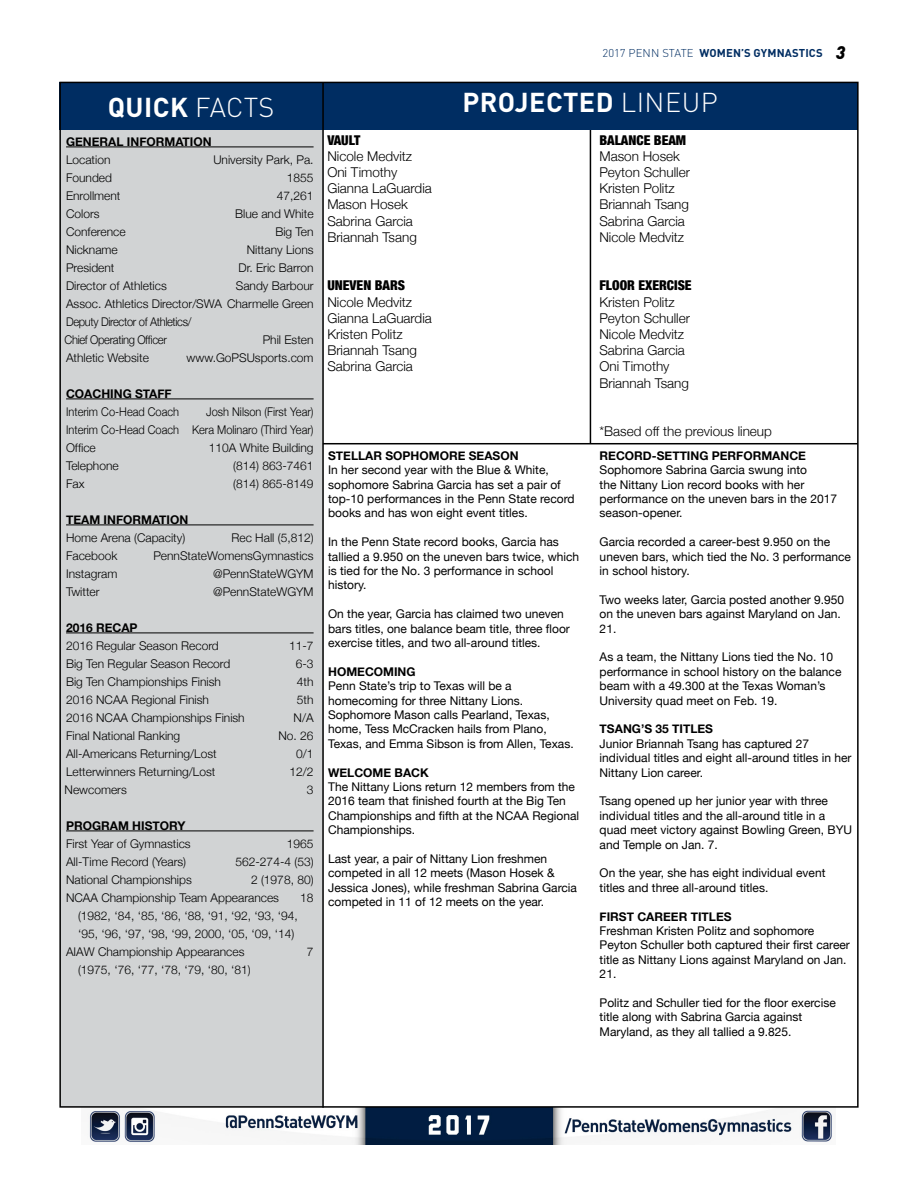
<style>
.page{position:relative;width:918px;height:1188px;background:#fff}
.page>*{position:absolute;margin:0;border:0;box-sizing:border-box;transform-origin:0 0}
.t1{font:700 27px "DIN Pro";letter-spacing:.02em;color:#fff}
.t2{font:300 13.5px/16.2px "Helvetica Neue";color:#000}
.t3{font:900 condensed 13.5px "Helvetica Neue";color:#000}
.t4{font:12px/14.4px "Helvetica Neue";color:#000}
.t5{font:300 12px/18px "Helvetica Neue";color:#000}
.t6{font:700 12px "Helvetica Neue";color:#000}
.t7{font:300 12px/18px "Helvetica Neue";color:#000;text-align:justify;scale:.92 1}
.t8{font:700 11.25px "DIN Pro";letter-spacing:.01em;color:#002d62}
.s1{font-weight:300}
.s2{font-weight:900;font-style:italic;font-size:18px;color:#000}
</style>
<div class="page">
<img style="left:88px;top:1108px;width:744px;height:36px">
<div style="left:60px;top:130px;width:263px;height:977px;background:#d1d3d4"></div>
<hr style="left:66px;top:147px;width:248px;height:1px;background:#000">
<hr style="left:66px;top:399px;width:248px;height:1px;background:#000">
<hr style="left:66px;top:525px;width:248px;height:1px;background:#000">
<hr style="left:66px;top:633px;width:248px;height:1px;background:#000">
<hr style="left:66px;top:831px;width:248px;height:1px;background:#000">
<hr style="left:590px;top:130px;width:1px;height:314px;background:#000">
<div style="left:323px;top:83px;width:534px;height:47px;background:#002d62"></div>
<div style="left:59px;top:83px;width:264px;height:47px;background:#002d62"></div>
<hr style="left:322px;top:83px;width:2px;height:1025px;background:#000">
<hr style="left:323px;top:443px;width:535px;height:1px;background:#000">
<p class="t8" style="left:603px;top:44px;width:244px"><span class="s1">2017 PENN STATE</span> WOMEN’S GYMNASTICS <span class="s2">3</span></p>
<h1 class="t1" style="left:108px;top:84px;width:168px">QUICK <span class="s1">FACTS</span></h1>
<h1 class="t1" style="left:462px;top:80px;width:257px">PROJECTED <span class="s1">LINEUP</span></h1>
<p class="t6" style="left:66px;top:134px;width:147px">GENERAL INFORMATION</p>
<p class="t5" style="left:66px;top:150px;width:46px">Location</p>
<p class="t5" style="left:213px;top:150px;width:102px">University Park, Pa.</p>
<p class="t5" style="left:66px;top:168px;width:48px">Founded</p>
<p class="t5" style="left:287px;top:168px;width:28px">1855</p>
<p class="t5" style="left:66px;top:186px;width:56px">Enrollment</p>
<p class="t5" style="left:277px;top:186px;width:38px">47,261</p>
<p class="t5" style="left:66px;top:204px;width:35px">Colors</p>
<p class="t5" style="left:235px;top:204px;width:80px">Blue and White</p>
<p class="t5" style="left:66px;top:222px;width:61px">Conference</p>
<p class="t5" style="left:275px;top:222px;width:40px">Big Ten</p>
<p class="t5" style="left:66px;top:240px;width:53px">Nickname</p>
<p class="t5" style="left:247px;top:240px;width:68px">Nittany Lions</p>
<p class="t5" style="left:66px;top:258px;width:50px">President</p>
<p class="t5" style="left:239px;top:258px;width:76px">Dr. Eric Barron</p>
<p class="t5" style="left:66px;top:276px;width:102px">Director of Athletics</p>
<p class="t5" style="left:65px;top:276px;width:250px;text-indent:171px">Sandy Barbour<br>Assoc. Athletics Director/SWA Charmelle Green<br>Deputy Director of Athletics/<br>Chief Operating Officer</p>
<p class="t5" style="left:263px;top:330px;width:52px">Phil Esten</p>
<p class="t5" style="left:66px;top:348px;width:84px">Athletic Website</p>
<p class="t5" style="left:187px;top:348px;width:128px">www.GoPSUsports.com</p>
<p class="t6" style="left:66px;top:386px;width:107px">COACHING STAFF</p>
<p class="t7" style="left:66px;top:402px;width:124px">Interim Co-Head Coach</p>
<p class="t7" style="left:66px;top:402px;width:271px;text-indent:140px">Josh Nilson (First Year)<br>Interim Co-Head Coach Kera Molinaro (Third Year)<br>Office</p>
<p class="t5" style="left:209px;top:438px;width:106px">110A White Building</p>
<p class="t5" style="left:66px;top:456px;width:54px">Telephone</p>
<p class="t5" style="left:233px;top:456px;width:82px">(814) 863-7461</p>
<p class="t5" style="left:66px;top:474px;width:20px">Fax</p>
<p class="t5" style="left:233px;top:474px;width:82px">(814) 865-8149</p>
<p class="t6" style="left:66px;top:512px;width:124px">TEAM INFORMATION</p>
<p class="t5" style="left:66px;top:528px;width:121px">Home Arena (Capacity)</p>
<p class="t5" style="left:232px;top:528px;width:84px">Rec Hall (5,812)</p>
<p class="t5" style="left:66px;top:546px;width:53px">Facebook</p>
<p class="t5" style="left:153px;top:546px;width:162px">PennStateWomensGymnastics</p>
<p class="t5" style="left:66px;top:564px;width:53px">Instagram</p>
<p class="t5" style="left:213px;top:564px;width:102px">@PennStateWGYM</p>
<p class="t5" style="left:66px;top:582px;width:35px">Twitter</p>
<p class="t5" style="left:213px;top:582px;width:102px">@PennStateWGYM</p>
<p class="t6" style="left:66px;top:620px;width:73px">2016 RECAP</p>
<p class="t5" style="left:66px;top:636px;width:154px">2016 Regular Season Record</p>
<p class="t5" style="left:289px;top:636px;width:26px">11-7</p>
<p class="t5" style="left:66px;top:654px;width:166px">Big Ten Regular Season Record</p>
<p class="t5" style="left:296px;top:654px;width:19px">6-3</p>
<p class="t5" style="left:66px;top:672px;width:156px">Big Ten Championships Finish</p>
<p class="t5" style="left:297px;top:672px;width:18px">4th</p>
<p class="t5" style="left:66px;top:690px;width:144px">2016 NCAA Regional Finish</p>
<p class="t5" style="left:297px;top:690px;width:18px">5th</p>
<p class="t5" style="left:66px;top:708px;width:180px">2016 NCAA Championships Finish</p>
<p class="t5" style="left:294px;top:708px;width:22px">N/A</p>
<p class="t5" style="left:66px;top:726px;width:116px">Final National Ranking</p>
<p class="t5" style="left:278px;top:726px;width:37px">No. 26</p>
<p class="t5" style="left:66px;top:744px;width:152px">All-Americans Returning/Lost</p>
<p class="t5" style="left:296px;top:744px;width:19px">0/1</p>
<p class="t5" style="left:66px;top:762px;width:151px">Letterwinners Returning/Lost</p>
<p class="t5" style="left:290px;top:762px;width:26px">12/2</p>
<p class="t5" style="left:65px;top:780px;width:64px">Newcomers</p>
<p class="t5" style="left:307px;top:780px;width:8px">3</p>
<p class="t6" style="left:66px;top:818px;width:121px">PROGRAM HISTORY</p>
<p class="t5" style="left:66px;top:834px;width:126px">First Year of Gymnastics</p>
<p class="t5" style="left:287px;top:834px;width:28px">1965</p>
<p class="t5" style="left:66px;top:852px;width:122px">All-Time Record (Years)</p>
<p class="t5" style="left:236px;top:852px;width:80px">562-274-4 (53)</p>
<p class="t5" style="left:66px;top:870px;width:127px">National Championships</p>
<p class="t5" style="left:66px;top:870px;width:249px;text-indent:185px">2 (1978, 80)<br>NCAA Championship Team Appearances</p>
<p class="t5" style="left:300px;top:888px;width:15px">18</p>
<p class="t5" style="left:78px;top:906px;width:221px">(1982, ‘84, ‘85, ‘86, ‘88, ‘91, ‘92, ‘93, ‘94,</p>
<p class="t5" style="left:78px;top:924px;width:218px">‘95, ‘96, ‘97, ‘98, ‘99, 2000, ‘05, ‘09, ‘14)</p>
<p class="t5" style="left:66px;top:942px;width:180px">AIAW Championship Appearances</p>
<p class="t5" style="left:307px;top:942px;width:8px">7</p>
<p class="t5" style="left:78px;top:960px;width:174px">(1975, ‘76, ‘77, ‘78, ‘79, ‘80, ‘81)</p>
<p class="t3" style="left:327px;top:132px;width:34px">VAULT</p>
<p class="t2" style="left:327px;top:148px;width:106px">Nicole Medvitz<br>Oni Timothy<br>Gianna LaGuardia<br>Mason Hosek<br>Sabrina Garcia<br>Briannah Tsang</p>
<p class="t3" style="left:327px;top:277px;width:79px">UNEVEN BARS</p>
<p class="t2" style="left:327px;top:293px;width:106px">Nicole Medvitz<br>Gianna LaGuardia<br>Kristen Politz<br>Briannah Tsang<br>Sabrina Garcia</p>
<p class="t6" style="left:328px;top:448px;width:192px">STELLAR SOPHOMORE SEASON</p>
<p class="t4" style="left:328px;top:463px;width:248px">In her second year with the Blue &amp; White, sophomore Sabrina Garcia has set a pair of top-10 performances in the Penn State record books and has won eight event titles.</p>
<p class="t4" style="left:328px;top:535px;width:253px">In the Penn State record books, Garcia has tallied a 9.950 on the uneven bars twice, which is tied for the No. 3 performance in school history.</p>
<p class="t4" style="left:328px;top:607px;width:243px">On the year, Garcia has claimed two uneven bars titles, one balance beam title, three floor exercise titles, and two all-around titles.</p>
<p class="t6" style="left:328px;top:664px;width:89px">HOMECOMING</p>
<p class="t4" style="left:328px;top:679px;width:247px">Penn State’s trip to Texas will be a homecoming for three Nittany Lions.<br>Sophomore Mason calls Pearland, Texas, home, Tess McCracken hails from Plano, Texas, and Emma Sibson is from Allen, Texas.</p>
<p class="t6" style="left:328px;top:765px;width:102px">WELCOME BACK</p>
<p class="t4" style="left:328px;top:779px;width:253px">The Nittany Lions return 12 members from the 2016 team that finished fourth at the Big Ten Championships and fifth at the NCAA Regional Championships.</p>
<p class="t4" style="left:328px;top:851px;width:250px">Last year, a pair of Nittany Lion freshmen competed in all 12 meets (Mason Hosek &amp; Jessica Jones), while freshman Sabrina Garcia competed in 11 of 12 meets on the year.</p>
<p class="t3" style="left:599px;top:132px;width:88px">BALANCE BEAM</p>
<p class="t2" style="left:599px;top:148px;width:92px">Mason Hosek<br>Peyton Schuller<br>Kristen Politz<br>Briannah Tsang<br>Sabrina Garcia<br>Nicole Medvitz</p>
<p class="t3" style="left:599px;top:277px;width:94px">FLOOR EXERCISE</p>
<p class="t2" style="left:599px;top:293px;width:92px">Kristen Politz<br>Peyton Schuller<br>Nicole Medvitz<br>Sabrina Garcia<br>Oni Timothy<br>Briannah Tsang</p>
<p class="t2" style="left:599px;top:423px;width:174px">*Based off the previous lineup</p>
<p class="t6" style="left:600px;top:448px;width:208px">RECORD-SETTING PERFORMANCE</p>
<p class="t4" style="left:600px;top:463px;width:239px">Sophomore Sabrina Garcia swung into<br>the Nittany Lion record books with her performance on the uneven bars in the 2017 season-opener.</p>
<p class="t4" style="left:600px;top:535px;width:253px">Garcia recorded a career-best 9.950 on the uneven bars, which tied the No. 3 performance in school history.</p>
<p class="t4" style="left:600px;top:592px;width:246px">Two weeks later, Garcia posted another 9.950 on the uneven bars against Maryland on Jan.<br>21.</p>
<p class="t4" style="left:600px;top:650px;width:243px">As a team, the Nittany Lions tied the No. 10 performance in school history on the balance beam with a 49.300 at the Texas Woman’s University quad meet on Feb. 19.</p>
<p class="t6" style="left:600px;top:722px;width:115px">TSANG’S 35 TITLES</p>
<p class="t4" style="left:600px;top:736px;width:253px">Junior Briannah Tsang has captured 27 individual titles and eight all-around titles in her<br>Nittany Lion career.</p>
<p class="t4" style="left:600px;top:794px;width:254px">Tsang opened up her junior year with three individual titles and the all-around title in a quad meet victory against Bowling Green, BYU and Temple on Jan. 7.</p>
<p class="t4" style="left:600px;top:866px;width:227px">On the year, she has eight individual event titles and three all-around titles.</p>
<p class="t6" style="left:600px;top:909px;width:133px">FIRST CAREER TITLES</p>
<p class="t4" style="left:600px;top:923px;width:252px">Freshman Kristen Politz and sophomore Peyton Schuller both captured their first career title as Nittany Lions against Maryland on Jan.<br>21.</p>
<p class="t4" style="left:600px;top:995px;width:238px">Politz and Schuller tied for the floor exercise title along with Sabrina Garcia against<br>Maryland, as they all tallied a 9.825.</p>
</div>
